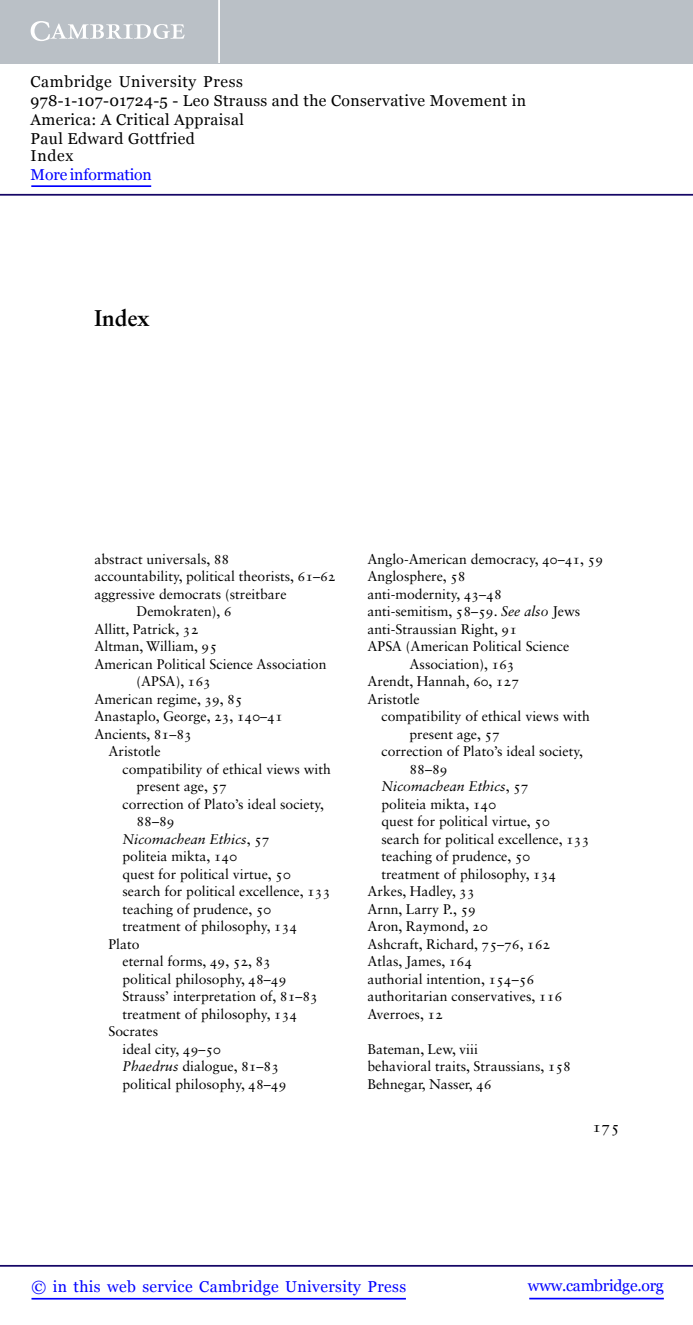
<style>
.page{position:relative;width:693px;height:1325px;background:#fff}
.page>*{position:absolute;margin:0;border:0;box-sizing:border-box;transform-origin:0 0}
.t1{font:700 22.75px "Sabon LT Std";color:#000}
.t2{font:15.75px/18.6px "Georgia";letter-spacing:.025em;color:#000}
.t3{font:15.75px "Georgia";letter-spacing:.025em;color:#00f}
.t4{font:15.75px "Georgia";letter-spacing:-.015em;color:#00f}
.t5{font:15.75px "Georgia";letter-spacing:-.01em;color:#00f}
.t6{font:15.75px "Sabon LT Std";color:#000}
.t7{font:14px/17.5px "Sabon LT Std";color:#000}
.t8{font:italic 14px "Sabon LT Std";color:#000}
.s1{font-style:normal}
.s2{font-style:italic}
</style>
<div class="page">
<hr style="left:529px;top:1298px;width:135px;height:1px;background:#00f">
<hr style="left:0;top:1265px;width:693px;height:1px;background:#150666">
<hr style="left:32px;top:1298px;width:374px;height:1px;background:#00f">
<div style="left:0;top:0;width:693px;height:63px;background:#bac0c6"></div>
<svg style="left:31px;top:21px;width:154px;height:20px"></svg>
<hr style="left:218px;top:0;width:2px;height:63px;background:#fff">
<hr style="left:0;top:194px;width:693px;height:2px;background:#150666">
<hr style="left:31px;top:185px;width:120px;height:2px;background:#00f">
<p class="t2" style="left:31px;top:72px;width:497px">Cambridge University Press<br>978-1-107-01724-5 - Leo Strauss and the Conservative Movement in<br>America: A Critical Appraisal<br>Paul Edward Gottfried<br>Index</p>
<p class="t5" style="left:31px;top:166px;width:123px">More information</p>
<h1 class="t1" style="left:95px;top:309px;width:57px">Index</h1>
<p class="t7" style="left:95px;top:551px;width:136px">abstract universals, 88</p>
<p class="t7" style="left:95px;top:569px;width:243px">accountability, political theorists, 61–62</p>
<p class="t7" style="left:95px;top:586px;width:194px">aggressive democrats (streitbare</p>
<p class="t7" style="left:137px;top:604px;width:97px">Demokraten), 6</p>
<p class="t7" style="left:95px;top:621px;width:105px">Allitt, Patrick, 32</p>
<p class="t7" style="left:95px;top:639px;width:124px">Altman, William, 95</p>
<p class="t7" style="left:95px;top:656px;width:234px">American Political Science Association</p>
<p class="t7" style="left:137px;top:674px;width:76px">(APSA), 163</p>
<p class="t7" style="left:95px;top:691px;width:150px">American regime, 39 , 85</p>
<p class="t7" style="left:95px;top:709px;width:190px">Anastaplo, George, 23 , 140–41</p>
<p class="t7" style="left:95px;top:726px;width:99px">Ancients, 81–83</p>
<p class="t7" style="left:109px;top:744px;width:54px">Aristotle</p>
<p class="t7" style="left:123px;top:761px;width:210px">compatibility of ethical views with</p>
<p class="t7" style="left:137px;top:779px;width:92px">present age, 57</p>
<p class="t7" style="left:123px;top:796px;width:203px">correction of Plato’s ideal society,</p>
<p class="t7" style="left:137px;top:814px;width:40px">88–89</p>
<p class="t8" style="left:123px;top:833px;width:149px">Nicomachean Ethics<span class="s1">, 57</span></p>
<p class="t7" style="left:123px;top:849px;width:116px">politeia mikta, 140</p>
<p class="t7" style="left:123px;top:866px;width:170px">quest for political virtue, 50</p>
<p class="t7" style="left:123px;top:884px;width:209px">search for political excellence, 133</p>
<p class="t7" style="left:123px;top:901px;width:150px">teaching of prudence, 50</p>
<p class="t7" style="left:123px;top:919px;width:176px">treatment of philosophy, 134</p>
<p class="t7" style="left:109px;top:936px;width:33px">Plato</p>
<p class="t7" style="left:123px;top:954px;width:150px">eternal forms, 49 , 52 , 83</p>
<p class="t7" style="left:122px;top:971px;width:165px">political philosophy, 48–49</p>
<p class="t7" style="left:122px;top:989px;width:197px">Strauss’ interpretation of, 81–83</p>
<p class="t7" style="left:122px;top:1006px;width:176px">treatment of philosophy, 134</p>
<p class="t7" style="left:108px;top:1024px;width:51px">Socrates</p>
<p class="t7" style="left:122px;top:1041px;width:100px">ideal city, 49–50</p>
<p class="t7" style="left:122px;top:1059px;width:158px"><span class="s2">Phaedrus</span> dialogue, 81–83</p>
<p class="t7" style="left:122px;top:1076px;width:165px">political philosophy, 48–49</p>
<p class="t7" style="left:367px;top:551px;width:237px">Anglo-American democracy, 40–41 , 59</p>
<p class="t7" style="left:367px;top:569px;width:100px">Anglosphere, 58</p>
<p class="t7" style="left:367px;top:586px;width:136px">anti-modernity, 43–48</p>
<p class="t7" style="left:367px;top:604px;width:214px">anti-semitism, 58–59 . <span class="s2">See also</span> Jews</p>
<p class="t7" style="left:367px;top:621px;width:151px">anti-Straussian Right, 91</p>
<p class="t7" style="left:367px;top:639px;width:203px">APSA (American Political Science</p>
<p class="t7" style="left:409px;top:656px;width:107px">Association), 163</p>
<p class="t7" style="left:367px;top:674px;width:153px">Arendt, Hannah, 60 , 127</p>
<p class="t7" style="left:367px;top:691px;width:54px">Aristotle</p>
<p class="t7" style="left:381px;top:709px;width:210px">compatibility of ethical views with</p>
<p class="t7" style="left:409px;top:726px;width:92px">present age, 57</p>
<p class="t7" style="left:381px;top:744px;width:203px">correction of Plato’s ideal society,</p>
<p class="t7" style="left:409px;top:761px;width:40px">88–89</p>
<p class="t8" style="left:382px;top:781px;width:149px">Nicomachean Ethics<span class="s1">, 57</span></p>
<p class="t7" style="left:382px;top:796px;width:116px">politeia mikta, 140</p>
<p class="t7" style="left:382px;top:814px;width:170px">quest for political virtue, 50</p>
<p class="t7" style="left:382px;top:831px;width:209px">search for political excellence, 133</p>
<p class="t7" style="left:382px;top:849px;width:150px">teaching of prudence, 50</p>
<p class="t7" style="left:382px;top:866px;width:176px">treatment of philosophy, 134</p>
<p class="t7" style="left:368px;top:884px;width:109px">Arkes, Hadley, 33</p>
<p class="t7" style="left:368px;top:901px;width:110px">Arnn, Larry P., 59</p>
<p class="t7" style="left:368px;top:919px;width:122px">Aron, Raymond, 20</p>
<p class="t7" style="left:368px;top:936px;width:184px">Ashcraft, Richard, 75–76 , 162</p>
<p class="t7" style="left:368px;top:954px;width:106px">Atlas, James, 164</p>
<p class="t7" style="left:368px;top:971px;width:168px">authorial intention, 154–56</p>
<p class="t7" style="left:368px;top:989px;width:196px">authoritarian conservatives, 116</p>
<p class="t7" style="left:368px;top:1006px;width:77px">Averroes, 12</p>
<p class="t7" style="left:368px;top:1041px;width:205px">Bateman, Lew, viii<br>behavioral traits, Straussians, 158<br>Behnegar, Nasser, 46</p>
<p class="t6" style="left:592px;top:1120px;width:29px">175</p>
<p class="t3" style="left:32px;top:1277px;width:376px">© in this web service Cambridge University Press</p>
<p class="t4" style="left:528px;top:1277px;width:137px">www.cambridge.org</p>
</div>
